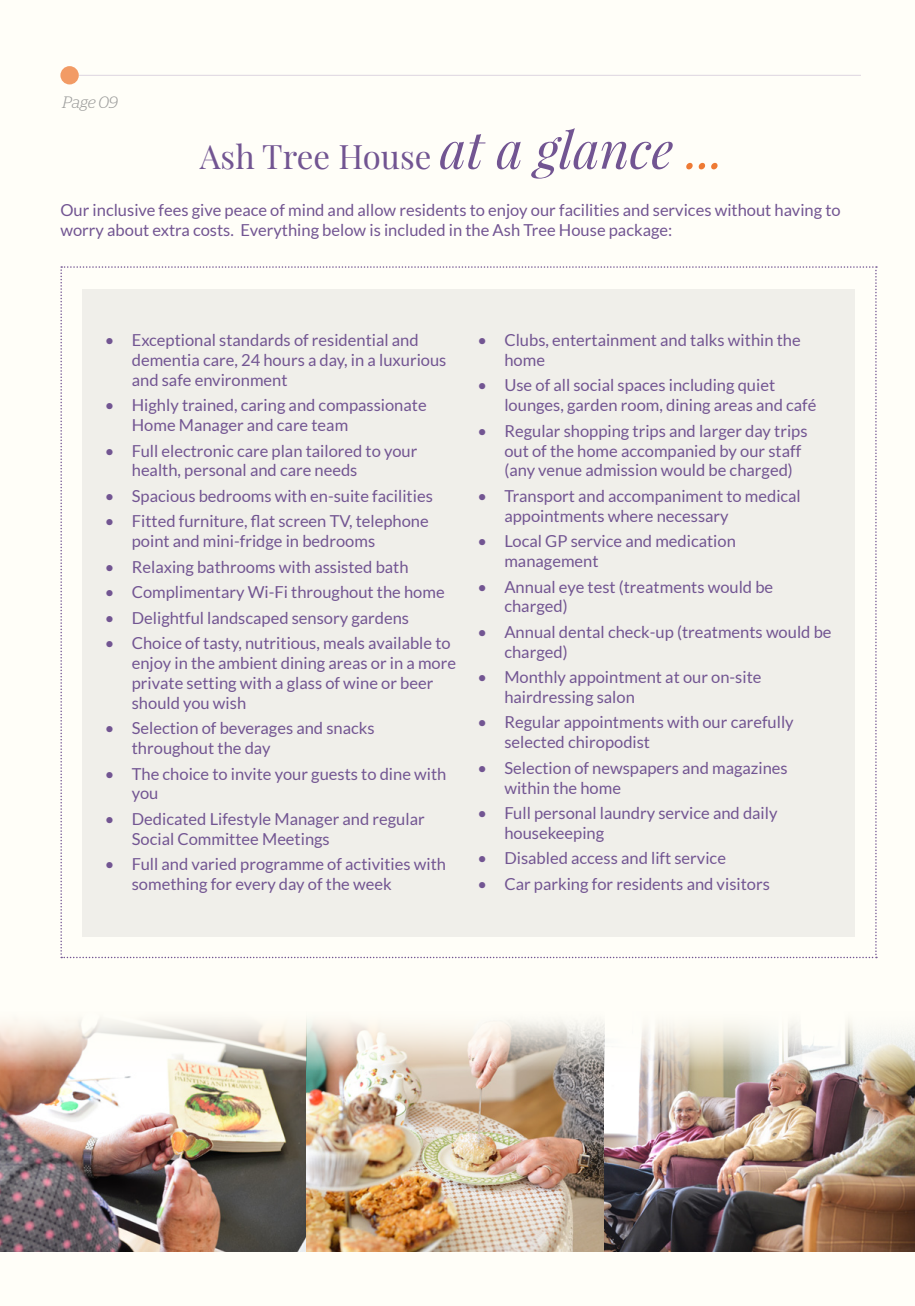
<style>
.page{position:relative;width:915px;height:1306px;background:#fff}
.page>*{position:absolute;margin:0;border:0;box-sizing:border-box;transform-origin:0 0}
.t1{font:33px "Playfair Display";color:#725592}
.t2{font:16.5px/19.8px "Lato";color:#725592}
.t3{font:italic 300 16.5px "Stag";letter-spacing:-.005em;color:#9d9d9c}
.s1{font-style:italic;font-size:51px}
.s2{font-style:italic;font-size:51px;color:#ee7a34}
</style>
<div class="page">
<div style="left:0;top:0;width:914px;height:1305px;background:#fffef8"></div>
<svg style="left:60px;top:266px;width:816px;height:692px"></svg>
<hr style="left:79px;top:75px;width:781px;height:1px;background:#725592">
<svg style="left:60px;top:66px;width:19px;height:18px"></svg>
<div style="left:82px;top:290px;width:773px;height:646px;background:#f0efea"></div>
<img style="left:0;top:1020px;width:306px;height:231px">
<img style="left:306px;top:1020px;width:298px;height:231px">
<img style="left:604px;top:1022px;width:310px;height:229px">
<p class="t3" style="left:63px;top:93px;width:57px">Page 09</p>
<h1 class="t1" style="left:200px;top:136px;width:525px">Ash Tree House <span class="s1">at a glance</span> <span class="s2">...</span></h1>
<p class="t2" style="left:60px;top:200px;width:781px">Our inclusive fees give peace of mind and allow residents to enjoy our facilities and services without having to worry about extra costs. Everything below is included in the Ash Tree House package:</p>
<p class="t2" style="left:132px;top:330px;width:316px;text-indent:-27px">• Exceptional standards of residential and dementia care, 24 hours a day, in a luxurious and safe environment</p>
<p class="t2" style="left:132px;top:395px;width:296px;text-indent:-27px">• Highly trained, caring and compassionate<br>Home Manager and care team</p>
<p class="t2" style="left:132px;top:440px;width:287px;text-indent:-27px">• Full electronic care plan tailored to your health, personal and care needs</p>
<p class="t2" style="left:105px;top:486px;width:329px">• Spacious bedrooms with en-suite facilities</p>
<p class="t2" style="left:132px;top:511px;width:298px;text-indent:-27px">• Fitted furniture, flat screen TV, telephone point and mini-fridge in bedrooms</p>
<p class="t2" style="left:105px;top:557px;width:305px">• Relaxing bathrooms with assisted bath</p>
<p class="t2" style="left:105px;top:582px;width:341px">• Complimentary Wi-Fi throughout the home</p>
<p class="t2" style="left:105px;top:607px;width:306px">• Delightful landscaped sensory gardens</p>
<p class="t2" style="left:132px;top:633px;width:326px;text-indent:-27px">• Choice of tasty, nutritious, meals available to enjoy in the ambient dining areas or in a more private setting with a glass of wine or beer should you wish</p>
<p class="t2" style="left:132px;top:718px;width:244px;text-indent:-27px">• Selection of beverages and snacks throughout the day</p>
<p class="t2" style="left:132px;top:763px;width:316px;text-indent:-27px">• The choice to invite your guests to dine with you</p>
<p class="t2" style="left:132px;top:808px;width:294px;text-indent:-27px">• Dedicated Lifestyle Manager and regular<br>Social Committee Meetings</p>
<p class="t2" style="left:132px;top:854px;width:315px;text-indent:-27px">• Full and varied programme of activities with something for every day of the week</p>
<p class="t2" style="left:504px;top:330px;width:298px;text-indent:-27px">• Clubs, entertainment and talks within the home</p>
<p class="t2" style="left:504px;top:375px;width:313px;text-indent:-27px">• Use of all social spaces including quiet lounges, garden room, dining areas and café</p>
<p class="t2" style="left:504px;top:421px;width:304px;text-indent:-27px">• Regular shopping trips and larger day trips out of the home accompanied by our staff (any venue admission would be charged)</p>
<p class="t2" style="left:504px;top:486px;width:298px;text-indent:-27px">• Transport and accompaniment to medical appointments where necessary</p>
<p class="t2" style="left:504px;top:531px;width:233px;text-indent:-27px">• Local GP service and medication management</p>
<p class="t2" style="left:504px;top:576px;width:270px;text-indent:-27px">• Annual eye test (treatments would be charged)</p>
<p class="t2" style="left:504px;top:622px;width:328px;text-indent:-27px">• Annual dental check-up (treatments would be charged)</p>
<p class="t2" style="left:504px;top:667px;width:258px;text-indent:-27px">• Monthly appointment at our on-site hairdressing salon</p>
<p class="t2" style="left:504px;top:712px;width:291px;text-indent:-27px">• Regular appointments with our carefully selected chiropodist</p>
<p class="t2" style="left:504px;top:757px;width:285px;text-indent:-27px">• Selection of newspapers and magazines within the home</p>
<p class="t2" style="left:504px;top:803px;width:274px;text-indent:-27px">• Full personal laundry service and daily housekeeping</p>
<p class="t2" style="left:477px;top:848px;width:250px">• Disabled access and lift service</p>
<p class="t2" style="left:477px;top:873px;width:294px">• Car parking for residents and visitors</p>
</div>
